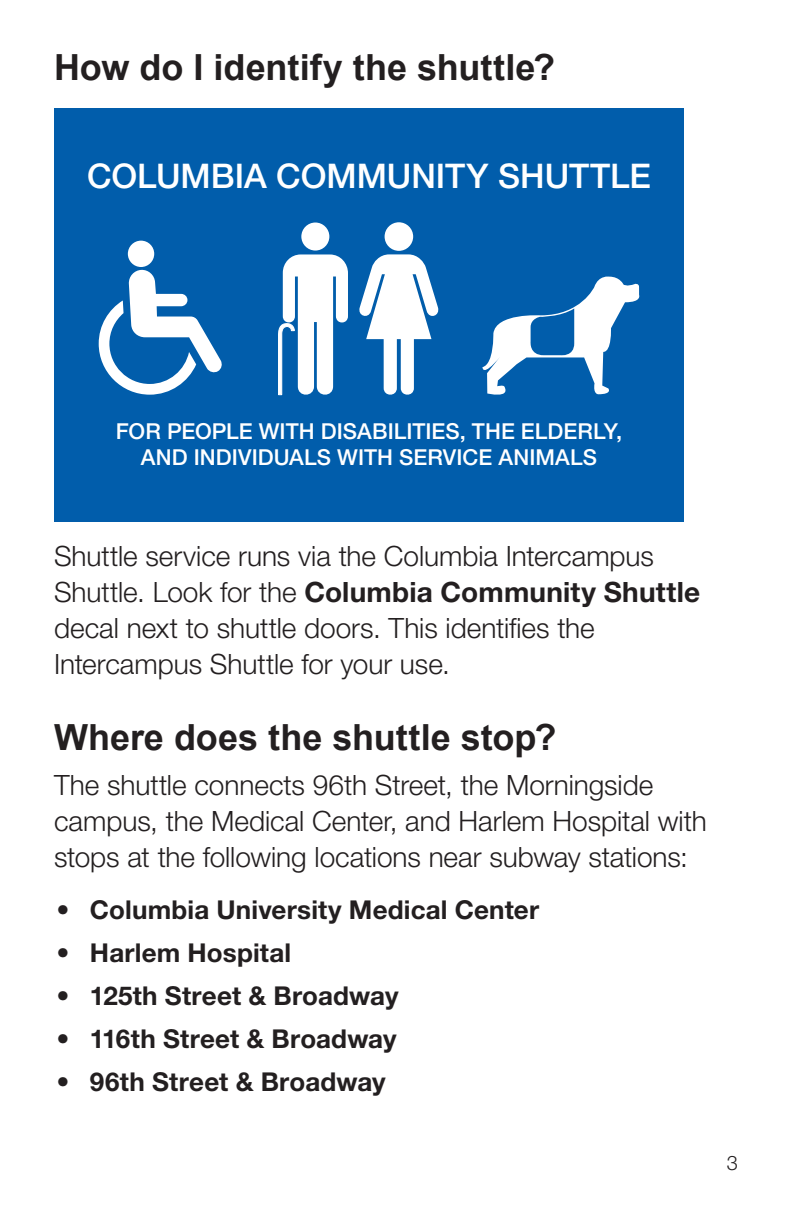
<style>
.page{position:relative;width:792px;height:1224px;background:#fff}
.page>*{position:absolute;margin:0;border:0;box-sizing:border-box;transform-origin:0 0}
.t1{font:700 36px "Arial";color:#231f20}
.t2{font:500 34px "Helvetica Neue";color:#fff}
.t3{font:300 28px/36px "Helvetica Neue";color:#231f20}
.t4{font:700 26px "Helvetica Neue";letter-spacing:.005em;color:#231f20}
.t5{font:500 22px/26px "Helvetica Neue";letter-spacing:.005em;color:#fff;text-align:center}
.t6{font:300 20px "Helvetica Neue";color:#231f20}
.s1{font-weight:700}
.s2{font-weight:300}
</style>
<div class="page">
<div style="left:54px;top:108px;width:630px;height:414px;background:#015dab"></div>
<svg style="left:482px;top:276px;width:158px;height:119px"></svg>
<svg style="left:359px;top:254px;width:80px;height:141px"></svg>
<div style="left:385px;top:222px;width:28px;height:29px;background:#fff;border-radius:50%"></div>
<svg style="left:278px;top:254px;width:70px;height:142px"></svg>
<div style="left:301px;top:223px;width:28px;height:28px;background:#fff;border-radius:50%"></div>
<div style="left:128px;top:241px;width:26px;height:26px;background:#fff;border-radius:50%"></div>
<svg style="left:99px;top:269px;width:123px;height:126px"></svg>
<p class="t1" style="left:54px;top:44px;width:503px">How do I identify the shuttle?</p>
<p class="t2" style="left:87px;top:156px;width:565px">COLUMBIA COMMUNITY SHUTTLE</p>
<p class="t5" style="left:116px;top:418px;width:508px">FOR PEOPLE WITH DISABILITIES, THE ELDERLY,<br>AND INDIVIDUALS WITH SERVICE ANIMALS</p>
<p class="t3" style="left:54px;top:538px;width:648px">Shuttle service runs via the Columbia Intercampus Shuttle. Look for the <span class="s1">Columbia Community Shuttle </span>decal next to shuttle doors. This identifies the Intercampus Shuttle for your use.</p>
<p class="t1" style="left:54px;top:714px;width:504px">Where does the shuttle stop?</p>
<p class="t3" style="left:54px;top:767px;width:654px">The shuttle connects 96th Street, the Morningside campus, the Medical Center, and Harlem Hospital with stops at the following locations near subway stations:</p>
<p class="t4" style="left:56px;top:894px;width:484px"><span class="s2">•</span> Columbia University Medical Center</p>
<p class="t4" style="left:56px;top:937px;width:236px"><span class="s2">•</span> Harlem Hospital</p>
<p class="t4" style="left:56px;top:980px;width:344px"><span class="s2">•</span> 125th Street &amp; Broadway</p>
<p class="t4" style="left:56px;top:1023px;width:342px"><span class="s2">•</span> 116th Street &amp; Broadway</p>
<p class="t4" style="left:56px;top:1066px;width:331px"><span class="s2">•</span> 96th Street &amp; Broadway</p>
<p class="t6" style="left:727px;top:1151px;width:13px">3</p>
</div>
